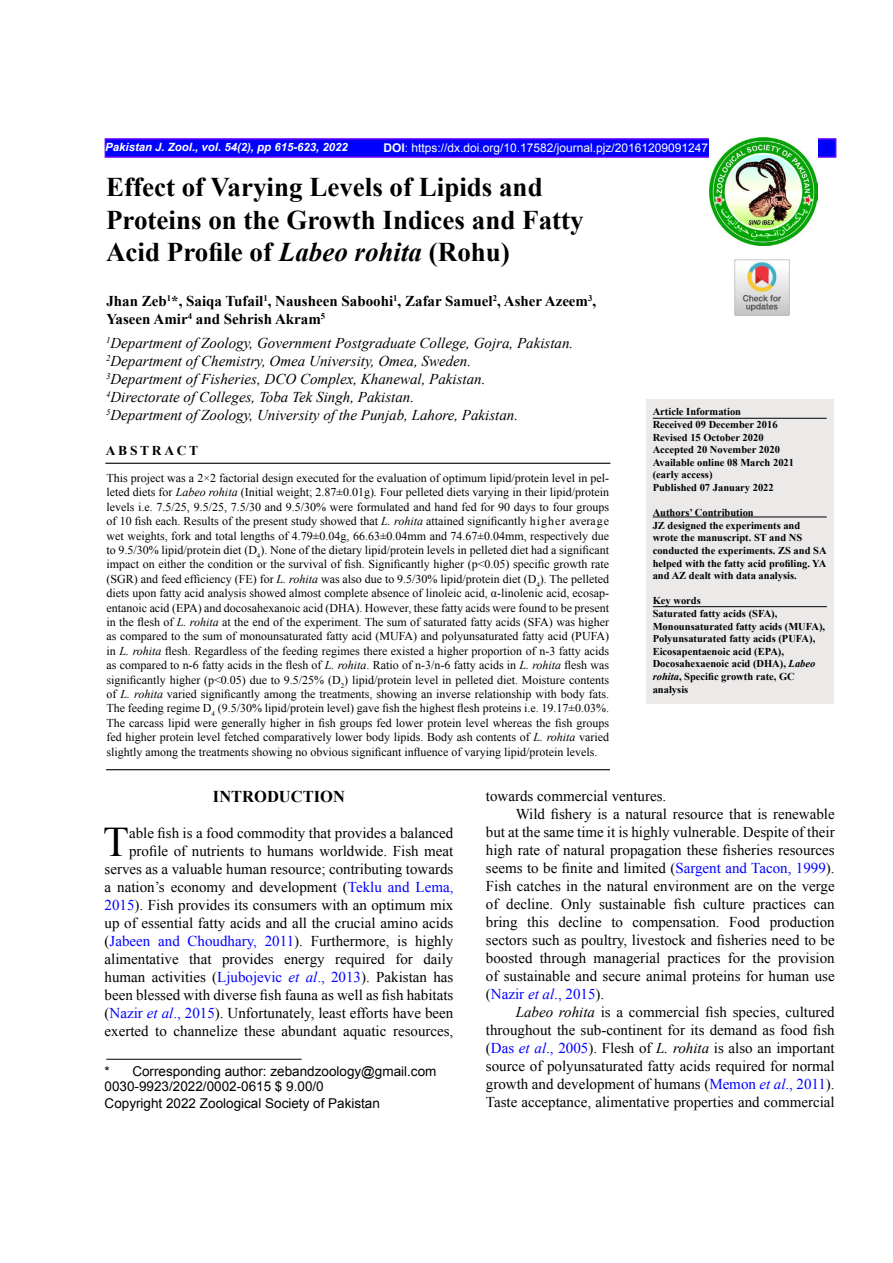
<style>
.page{position:relative;width:893px;height:1263px;background:#fff}
.page>*{position:absolute;margin:0;border:0;box-sizing:border-box;transform-origin:0 0}
.t1{font:42.15px "Times New Roman";color:#000}
.t2{font:700 27px/32.4px "Times New Roman";color:#000}
.t3{font:700 16.5px "Times New Roman";color:#000}
.t4{font:15px/18px "Times New Roman";color:#000;text-align:right}
.t5{font:italic 15px/18px "Times New Roman";color:#000}
.t6{font:700 15px/18px "Times New Roman";color:#000}
.t7{font:15px "Times New Roman";color:#00f}
.t8{font:13.5px/15.9px "Arial";color:#000}
.t9{font:700 13.5px "Times New Roman";letter-spacing:.2em;color:#000}
.t10{font:12px/14.4px "Times New Roman";color:#000;text-align:justify}
.t11{font:12px "Arial";color:#fff}
.t12{font:italic 700 11.4px "Arial";color:#fff}
.t13{font:700 10.5px/12.6px "Times New Roman";color:#000}
.s1{font-weight:700}
.s2{font-style:italic}
.s3{color:#00f}
.s4{color:#000}
.s5{font-style:italic;color:#00f}
</style>
<div class="page">
<div style="left:105px;top:138px;width:731px;height:20px;background:#00f;border:2px solid #60f"></div>
<img style="left:709px;top:138px;width:108px;height:108px">
<div style="left:646px;top:399px;width:187px;height:304px;background:#ece9e9"></div>
<hr style="left:653px;top:517px;width:174px;height:1px;background:#000">
<hr style="left:105px;top:463px;width:505px;height:1px;background:#000">
<hr style="left:106px;top:769px;width:504px;height:1px;background:#000">
<hr style="left:653px;top:418px;width:174px;height:1px;background:#000">
<hr style="left:106px;top:1059px;width:196px;height:1px;background:#000">
<hr style="left:653px;top:606px;width:174px;height:1px;background:#000">
<img style="left:734px;top:260px;width:56px;height:55px">
<p class="t12" style="left:105px;top:139px;width:244px">Pakistan J. Zool., vol. 54(2), pp 615-623, 2022</p>
<p class="t11" style="left:383px;top:140px;width:326px"><span class="s1">DOI</span>: https://dx.doi.org/10.17582/journal.pjz/20161209091247</p>
<h2 class="t2" style="left:106px;top:171px;width:479px">Effect of Varying Levels of Lipids and<br>Proteins on the Growth Indices and Fatty<br>Acid Profile of <span class="s2">Labeo rohita</span> (Rohu)</h2>
<p class="t6" style="left:106px;top:291px;width:491px">Jhan Zeb<sup>1</sup>*, Saiqa Tufail<sup>1</sup>, Nausheen Saboohi<sup>1</sup>, Zafar Samuel<sup>2</sup>, Asher Azeem<sup>3</sup>,<br>Yaseen Amir<sup>4</sup> and Sehrish Akram<sup>5</sup></p>
<p class="t5" style="left:106px;top:334px;width:469px"><sup>1</sup>Department of Zoology, Government Postgraduate College, Gojra, Pakistan.<br><sup>2</sup>Department of Chemistry, Omea University, Omea, Sweden.<br><sup>3</sup>Department of Fisheries, DCO Complex, Khanewal, Pakistan.<br><sup>4</sup>Directorate of Colleges, Toba Tek Singh, Pakistan.<br><sup>5</sup>Department of Zoology, University of the Punjab, Lahore, Pakistan.</p>
<p class="t13" style="left:653px;top:405px;width:143px">Article Information<br>Received 09 December 2016<br>Revised 15 October 2020<br>Accepted 20 November 2020<br>Available online 08 March 2021 (early access)<br>Published 07 January 2022</p>
<p class="t13" style="left:653px;top:506px;width:175px">Authors’ Contribution<br>JZ designed the experiments and wrote the manuscript. ST and NS conducted the experiments. ZS and SA helped with the fatty acid profiling. YA and AZ dealt with data analysis.</p>
<p class="t13" style="left:653px;top:594px;width:174px">Key words<br>Saturated fatty acids (SFA),<br>Monounsaturated fatty acids (MUFA),<br>Polyunsaturated fatty acids (PUFA),<br>Eicosapentaenoic acid (EPA),<br>Docosahexaenoic acid (DHA), <span class="s2">Labeo rohita</span>, Specific growth rate, GC analysis</p>
<p class="t9" style="left:106px;top:441px;width:94px">ABSTRACT</p>
<p class="t10" style="left:107px;top:471px;width:504px">This project was a 2×2 factorial design executed for the evaluation of optimum lipid/protein level in pel&shy;leted diets for <span class="s2">Labeo rohita</span> (Initial weight; 2.87±0.01g)<span class="s2">.</span> Four pelleted diets varying in their lipid/protein levels i.e. 7.5/25, 9.5/25, 7.5/30 and 9.5/30% were formulated and hand fed for 90 days to four groups of 10 fish each. Results of the present study showed that <span class="s2">L. rohita</span> attained significantly higher average wet weights, fork and total lengths of 4.79±0.04g, 66.63±0.04mm and 74.67±0.04mm, respectively due to 9.5/30% lipid/protein diet (D<sub>4</sub>). None of the dietary lipid/protein levels in pelleted diet had a significant impact on either the condition or the survival of fish. Significantly higher (p&lt;0.05) specific growth rate (SGR) and feed efficiency (FE) for <span class="s2">L. rohita</span> was also due to 9.5/30% lipid/protein diet (D<sub>4</sub>). The pelleted diets upon fatty acid analysis showed almost complete absence of linoleic acid, α-linolenic acid, ecosap&shy;entanoic acid (EPA) and docosahexanoic acid (DHA). However, these fatty acids were found to be present in the flesh of <span class="s2">L. rohita</span> at the end of the experiment. The sum of saturated fatty acids (SFA) was higher as compared to the sum of monounsaturated fatty acid (MUFA) and polyunsaturated fatty acid (PUFA) in <span class="s2">L. rohita</span> flesh. Regardless of the feeding regimes there existed a higher proportion of n-3 fatty acids as compared to n-6 fatty acids in the flesh of <span class="s2">L. rohita</span>. Ratio of n-3/n-6 fatty acids in <span class="s2">L. rohita</span> flesh was significantly higher (p&lt;0.05) due to 9.5/25% (D<sub>2</sub>) lipid/protein level in pelleted diet. Moisture contents of <span class="s2">L. rohita</span> varied significantly among the treatments, showing an inverse relationship with body fats.<br>The feeding regime D<sub>4</sub> (9.5/30% lipid/protein level) gave fish the highest flesh proteins i.e. 19.17±0.03%.<br>The carcass lipid were generally higher in fish groups fed lower protein level whereas the fish groups fed higher protein level fetched comparatively lower body lipids. Body ash contents of <span class="s2">L. rohita</span> varied slightly among the treatments showing no obvious significant influence of varying lipid/protein levels.</p>
<h3 class="t3" style="left:213px;top:785px;width:133px">INTRODUCTION</h3>
<h1 class="t1" style="left:103px;top:814px;width:27px">T</h1>
<p class="t4" style="left:486px;top:787px;width:182px">towards commercial ventures.</p>
<p class="t4" style="left:516px;top:805px;width:320px">Wild fishery is a natural resource that is renewable</p>
<p class="t4" style="left:486px;top:823px;width:350px">but at the same time it is highly vulnerable. Despite of their</p>
<p class="t4" style="left:486px;top:841px;width:350px">high rate of natural propagation these fisheries resources</p>
<p class="t4" style="left:486px;top:859px;width:350px">seems to be finite and limited (<span class="s3">Sargent and Tacon, 1999</span>).</p>
<p class="t4" style="left:486px;top:877px;width:350px">Fish catches in the natural environment are on the verge</p>
<p class="t4" style="left:486px;top:895px;width:350px">of decline. Only sustainable fish culture practices can</p>
<p class="t4" style="left:486px;top:913px;width:350px">bring this decline to compensation. Food production</p>
<p class="t4" style="left:486px;top:931px;width:350px">sectors such as poultry, livestock and fisheries need to be</p>
<p class="t4" style="left:486px;top:949px;width:350px">boosted through managerial practices for the provision</p>
<p class="t4" style="left:486px;top:967px;width:350px">of sustainable and secure animal proteins for human use</p>
<p class="t7" style="left:486px;top:984px;width:120px"><span class="s4">(</span>Nazir <span class="s2">et al</span>., 2015<span class="s4">).</span></p>
<p class="t4" style="left:516px;top:1003px;width:320px"><span class="s2">Labeo rohita</span> is a commercial fish species, cultured</p>
<p class="t4" style="left:486px;top:1021px;width:350px">throughout the sub-continent for its demand as food fish</p>
<p class="t4" style="left:486px;top:1039px;width:350px">(<span class="s3">Das</span> <span class="s5">et al</span><span class="s3">., 2005</span>). Flesh of <span class="s2">L. rohita</span> is also an important</p>
<p class="t4" style="left:486px;top:1057px;width:350px">source of polyunsaturated fatty acids required for normal</p>
<p class="t4" style="left:486px;top:1075px;width:350px">growth and development of humans (<span class="s3">Memon</span> <span class="s5">et al</span><span class="s3">., 2011</span>).</p>
<p class="t4" style="left:486px;top:1093px;width:350px">Taste acceptance, alimentative properties and commercial</p>
<p class="t4" style="left:105px;top:824px;width:350px">able fish is a food commodity that provides a balanced profile of nutrients to humans worldwide. Fish meat serves as a valuable human resource; contributing towards a nation’s economy and development (<span class="s3">Teklu and Lema, 2015</span>). Fish provides its consumers with an optimum mix up of essential fatty acids and all the crucial amino acids (<span class="s3">Jabeen and Choudhary, 2011</span>). Furthermore, is highly alimentative that provides energy required for daily human activities (<span class="s3">Ljubojevic</span> <span class="s5">et al</span><span class="s3">., 2013</span>). Pakistan has been blessed with diverse fish fauna as well as fish habitats (<span class="s3">Nazir</span> <span class="s5">et al</span><span class="s3">., 2015</span>). Unfortunately, least efforts have been exerted to channelize these abundant aquatic resources,</p>
<p class="t8" style="left:105px;top:1063px;width:333px">* Corresponding author: zebandzoology@gmail.com<br>0030-9923/2022/0002-0615 $ 9.00/0<br>Copyright 2022 Zoological Society of Pakistan</p>
</div>
